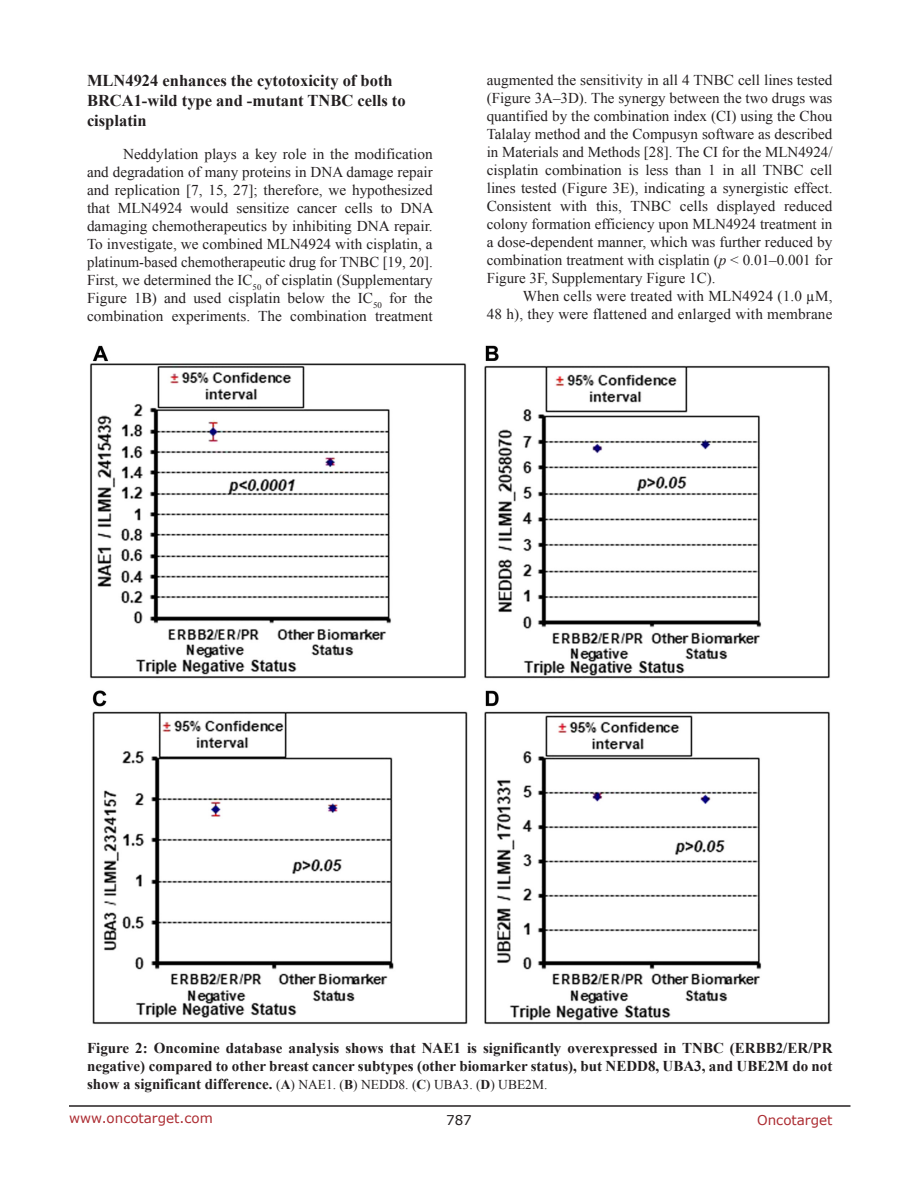
<style>
.page{position:relative;width:918px;height:1188px;background:#fff}
.page>*{position:absolute;margin:0;border:0;box-sizing:border-box;transform-origin:0 0}
.SubHeading_middle{font:700 16.5px/19.8px "Times New Roman";color:#231f20}
.BodyText{font:15px/18px "Times New Roman";color:#231f20;text-align:justify}
.FigureText{font:700 15px/18px "Times New Roman";color:#231f20}
.FigureText-2{font:13.5px "Times New Roman";color:#231f20}
.t1{font:13.5px "Verdana";color:#ac2b31}
.t2{font:13.5px "Verdana";color:#231f20}
.s1{font-style:italic}
.s2{font-weight:700;font-size:15px}
.s3{font-weight:700}
</style>
<div class="page">
<hr style="left:69px;top:1105px;width:781px;height:2px;background:#231f20">
<img style="left:90px;top:345px;width:740px;height:680px">
<p class="SubHeading_middle" style="left:87px;top:70px;width:320px">MLN4924 enhances the cytotoxicity of both<br>BRCA1-wild type and -mutant TNBC cells to cisplatin</p>
<p class="BodyText" style="left:87px;top:145px;width:348px;text-indent:36px">Neddylation plays a key role in the modification and degradation of many proteins in DNA damage repair and replication [7, 15, 27]; therefore, we hypothesized that MLN4924 would sensitize cancer cells to DNA damaging chemotherapeutics by inhibiting DNA repair.<br>To investigate, we combined MLN4924 with cisplatin, a platinum-based chemotherapeutic drug for TNBC [19, 20].<br>First, we determined the IC<sub>50</sub> of cisplatin (Supplementary Figure 1B) and used cisplatin below the IC<sub>50</sub> for the combination experiments. The combination treatment</p>
<p class="BodyText" style="left:487px;top:71px;width:347px">augmented the sensitivity in all 4 TNBC cell lines tested (Figure 3A–3D). The synergy between the two drugs was quantified by the combination index (CI) using the Chou Talalay method and the Compusyn software as described in Materials and Methods [28]. The CI for the MLN4924/ cisplatin combination is less than 1 in all TNBC cell lines tested (Figure 3E), indicating a synergistic effect.<br>Consistent with this, TNBC cells displayed reduced colony formation efficiency upon MLN4924 treatment in a dose-dependent manner, which was further reduced by combination treatment with cisplatin (<span class="s1">p</span> &lt; 0.01–0.001 for Figure 3F, Supplementary Figure 1C).</p>
<p class="BodyText" style="left:487px;top:287px;width:347px;text-align:right">When cells were treated with MLN4924 (1.0 µM,<br>48 h), they were flattened and enlarged with membrane</p>
<p class="FigureText" style="left:87px;top:1038px;width:747px">Figure 2: Oncomine database analysis shows that NAE1 is significantly overexpressed in TNBC (ERBB2/ER/PR negative) compared to other breast cancer subtypes (other biomarker status), but NEDD8, UBA3, and UBE2M do not</p>
<p class="FigureText-2" style="left:87px;top:1075px;width:462px"><span class="s2">show a significant difference.</span> (<span class="s3">A</span>) NAE1. (<span class="s3">B</span>) NEDD8. (<span class="s3">C</span>) UBA3. (<span class="s3">D</span>) UBE2M.</p>
<p class="t1" style="left:69px;top:1109px;width:145px">www.oncotarget.com</p>
<p class="t2" style="left:446px;top:1111px;width:27px">787</p>
<p class="t1" style="left:757px;top:1111px;width:77px">Oncotarget</p>
</div>
